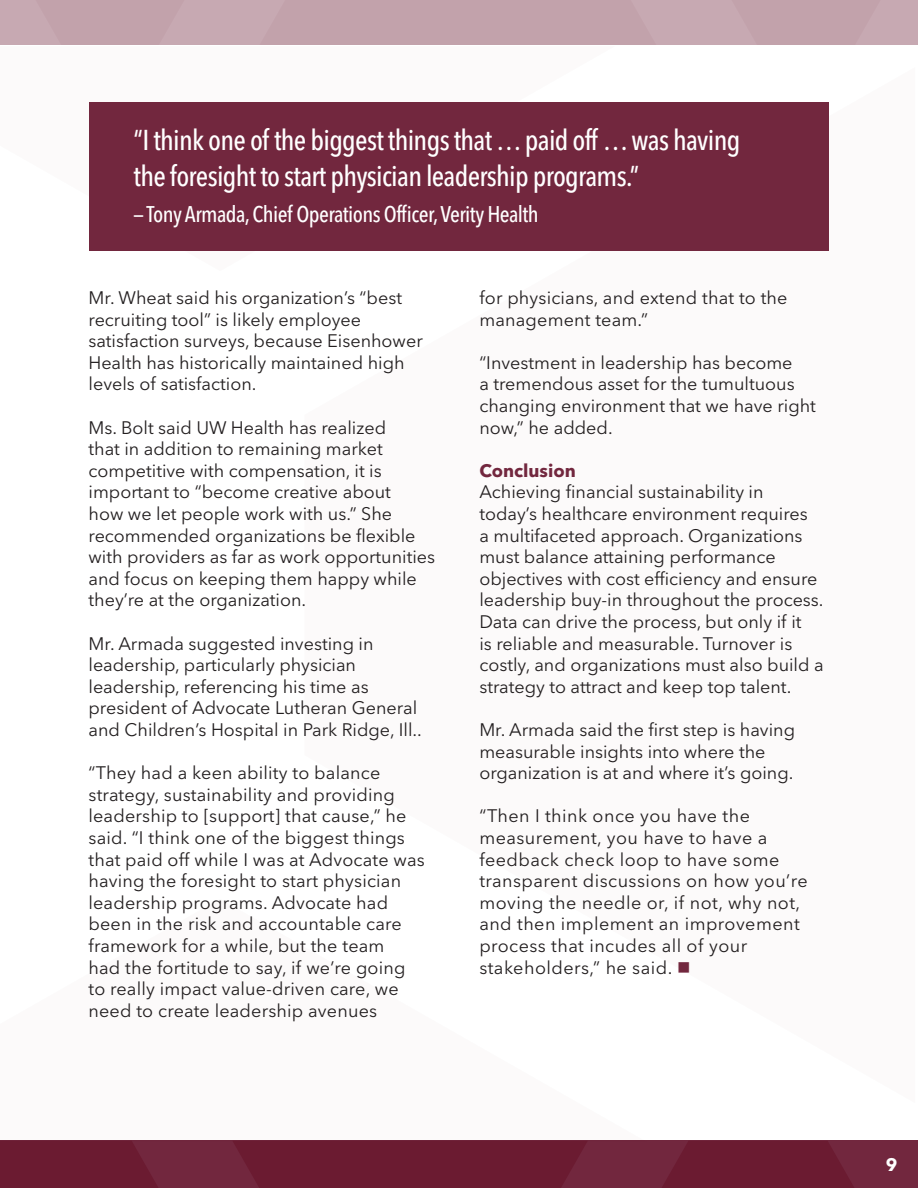
<style>
.page{position:relative;width:918px;height:1188px;background:#fff}
.page>*{position:absolute;margin:0;border:0;box-sizing:border-box;transform-origin:0 0}
.drop_quote{font:500 condensed 28.5px/36px "Avenir Next LT Pro";letter-spacing:-.025em;color:#fff}
.drop_quote-2{font:500 condensed 22.5px "Avenir Next LT Pro";letter-spacing:-.025em;color:#fff}
.Body{font:18px/21.6px "Avenir Next LT Pro";color:#231f20}
.Body-2{font:18px/21.6px "Avenir Next LT Pro";letter-spacing:.025em;color:#231f20}
.Body-3{font:700 18px "Avenir Next LT Pro";color:#72273e}
.t1{font:700 18px "Avenir Next LT Pro";color:#fff}
.s1{color:#72273e}
</style>
<div class="page">
<div style="left:0;top:0;width:906px;height:45px;background:#c2a2ab"></div>
<svg style="left:0;top:1141px;width:918px;height:47px;background:#6d1e34"></svg>
<div style="left:89px;top:102px;width:740px;height:149px;background:#72273e"></div>
<p class="drop_quote" style="left:134px;top:122px;width:608px">“I think one of the biggest things that … paid off … was having the foresight to start physician leadership programs.”</p>
<p class="drop_quote-2" style="left:134px;top:200px;width:407px">— Tony Armada, Chief Operations Officer, Verity Health</p>
<p class="Body" style="left:89px;top:287px;width:336px">Mr. Wheat said his organization’s “best recruiting tool” is likely employee satisfaction surveys, because Eisenhower Health has historically maintained high levels of satisfaction.</p>
<p class="Body" style="left:89px;top:417px;width:348px">Ms. Bolt said UW Health has realized<br>that in addition to remaining market competitive with compensation, it is important to “become creative about<br>how we let people work with us.” She recommended organizations be flexible with providers as far as work opportunities and focus on keeping them happy while they’re at the organization.</p>
<p class="Body" style="left:89px;top:633px;width:335px">Mr. Armada suggested investing in leadership, particularly physician leadership, referencing his time as president of Advocate Lutheran General and Children’s Hospital in Park Ridge, Ill..</p>
<p class="Body" style="left:89px;top:762px;width:338px">“They had a keen ability to balance strategy, sustainability and providing leadership to [support] that cause,” he said. “I think one of the biggest things that paid off while I was at Advocate was having the foresight to start physician leadership programs. Advocate had been in the risk and accountable care framework for a while, but the team<br>had the fortitude to say, if we’re going to really impact value-driven care, we need to create leadership avenues</p>
<p class="Body" style="left:479px;top:287px;width:310px">for physicians, and extend that to the management team.”</p>
<p class="Body" style="left:479px;top:352px;width:338px">“Investment in leadership has become<br>a tremendous asset for the tumultuous changing environment that we have right now,” he added.</p>
<p class="Body-3" style="left:479px;top:460px;width:98px">Conclusion</p>
<p class="Body" style="left:479px;top:481px;width:346px">Achieving financial sustainability in today’s healthcare environment requires<br>a multifaceted approach. Organizations must balance attaining performance objectives with cost efficiency and ensure leadership buy-in throughout the process.<br>Data can drive the process, but only if it<br>is reliable and measurable. Turnover is costly, and organizations must also build a strategy to attract and keep top talent.</p>
<p class="Body" style="left:479px;top:719px;width:317px">Mr. Armada said the first step is having measurable insights into where the organization is at and where it’s going.</p>
<p class="Body-2" style="left:479px;top:805px;width:330px">“Then I think once you have the measurement, you have to have a feedback check loop to have some transparent discussions on how you’re moving the needle or, if not, why not, and then implement an improvement process that incudes all of your stakeholders,” he said. <span class="s1">■</span></p>
<p class="t1" style="left:886px;top:1154px;width:13px">9</p>
</div>
